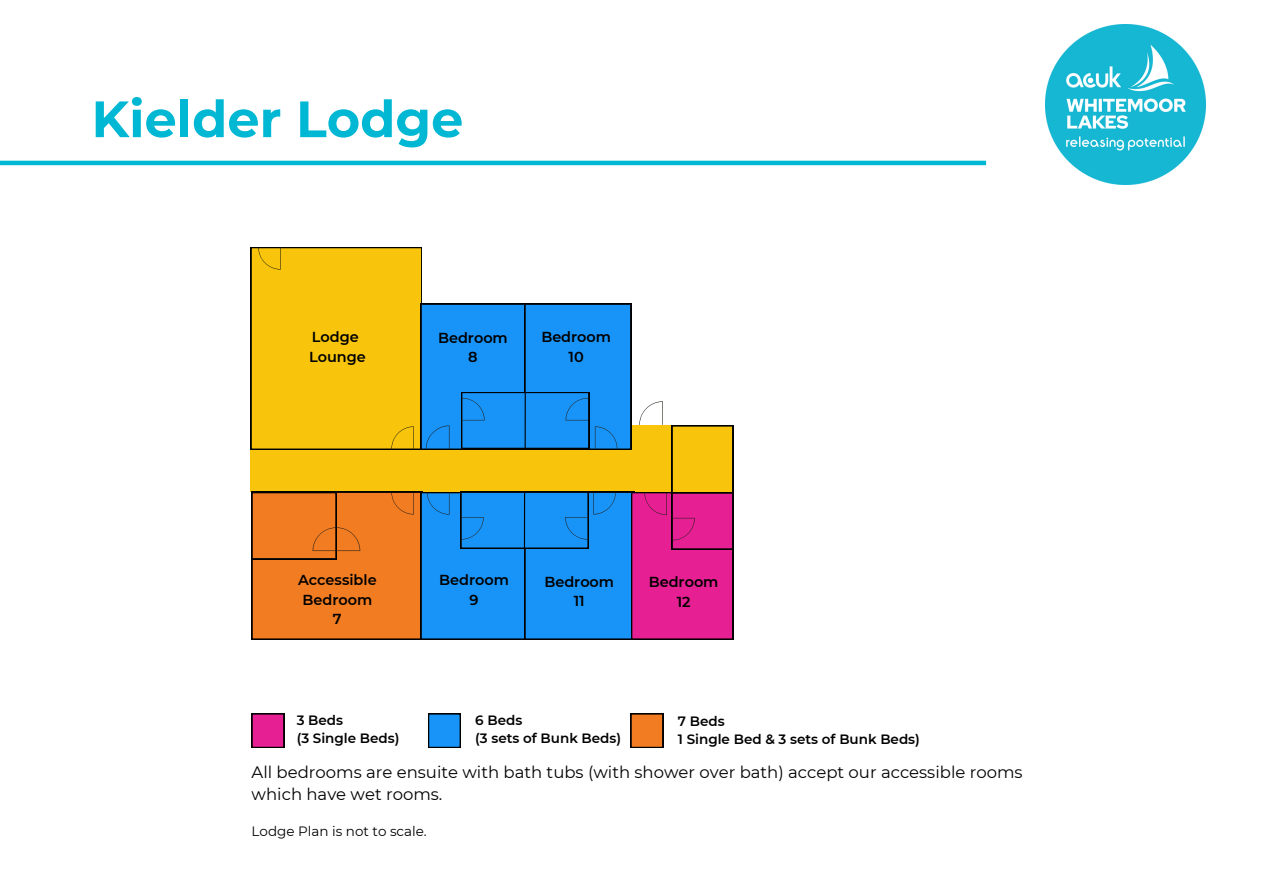
<style>
.page{position:relative;width:1263px;height:894px;background:#fff}
.page>*{position:absolute;margin:0;border:0;box-sizing:border-box;transform-origin:0 0}
.t1{font:700 51px "Montserrat";color:#00b8d3}
.t2{font:16.5px/22.5px "Montserrat";color:#000}
.t3{font:600 14.4px/19.2px "Montserrat";color:#000;text-align:center}
.t4{font:600 13.5px "Montserrat";color:#000}
.t5{font:13.5px "Montserrat";color:#000}
</style>
<div class="page">
<svg style="left:252px;top:713px;width:32px;height:34px"></svg>
<svg style="left:428px;top:713px;width:33px;height:34px"></svg>
<svg style="left:631px;top:713px;width:32px;height:34px"></svg>
<svg style="left:251px;top:247px;width:482px;height:392px"></svg>
<img style="left:1046px;top:25px;width:159px;height:159px">
<hr style="left:0;top:161px;width:986px;height:4px;background:#00b8d3">
<p class="t1" style="left:91px;top:88px;width:373px">Kielder Lodge</p>
<p class="t3" style="left:312px;top:327px;width:48px">Lodge</p>
<p class="t3" style="left:309px;top:347px;width:58px">Lounge</p>
<p class="t3" style="left:438px;top:328px;width:71px">Bedroom</p>
<p class="t3" style="left:468px;top:347px;width:11px">8</p>
<p class="t3" style="left:541px;top:327px;width:71px">Bedroom</p>
<p class="t3" style="left:569px;top:347px;width:17px">10</p>
<p class="t3" style="left:298px;top:570px;width:80px">Accessible<br>Bedroom</p>
<p class="t3" style="left:333px;top:608px;width:10px">7</p>
<p class="t3" style="left:439px;top:570px;width:71px">Bedroom</p>
<p class="t3" style="left:469px;top:589px;width:11px">9</p>
<p class="t3" style="left:544px;top:571px;width:71px">Bedroom</p>
<p class="t3" style="left:574px;top:590px;width:13px">11</p>
<p class="t3" style="left:649px;top:572px;width:71px">Bedroom</p>
<p class="t3" style="left:677px;top:591px;width:15px">12</p>
<p class="t4" style="left:297px;top:711px;width:48px">3 Beds</p>
<p class="t4" style="left:297px;top:729px;width:104px">(3 Single Beds)</p>
<p class="t4" style="left:475px;top:711px;width:49px">6 Beds</p>
<p class="t4" style="left:475px;top:729px;width:147px">(3 sets of Bunk Beds)</p>
<p class="t4" style="left:678px;top:712px;width:48px">7 Beds</p>
<p class="t4" style="left:678px;top:730px;width:244px">1 Single Bed &amp; 3 sets of Bunk Beds)</p>
<p class="t2" style="left:252px;top:760px;width:772px">All bedrooms are ensuite with bath tubs (with shower over bath) accept our accessible rooms which have wet rooms.</p>
<p class="t5" style="left:252px;top:823px;width:177px">Lodge Plan is not to scale.</p>
</div>
